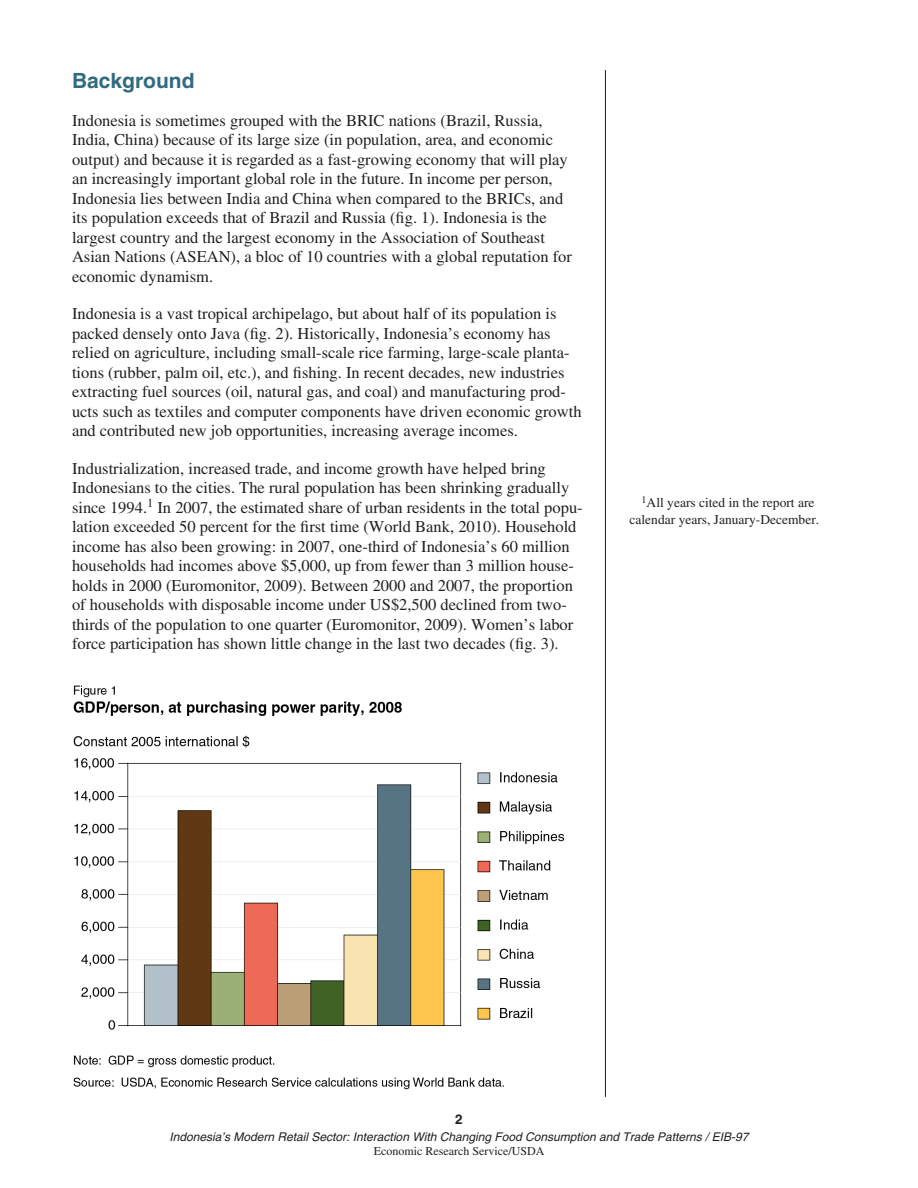
<style>
.page{position:relative;width:918px;height:1188px;background:#fff}
.page>*{position:absolute;margin:0;border:0;box-sizing:border-box;transform-origin:0 0}
.Heading_1{font:700 21px "Helvetica";color:#316b81}
.Body_Text{font:16.5px/19.5px "Times";color:#231f20}
.t1{font:13.5px/16.2px "Times";color:#231f20;text-align:center}
.t2{font:700 13.5px "Helvetica";color:#231f20}
.t3{font:italic 12px "Helvetica";color:#231f20}
.t4{font:12px "Times";color:#231f20}
</style>
<div class="page">
<hr style="left:605px;top:70px;width:1px;height:1027px;background:#231f20">
<img style="left:74px;top:685px;width:490px;height:405px">
<img style="left:230px;top:364px;width:376px;height:460px">
<p class="Heading_1" style="left:72px;top:68px;width:124px">Background</p>
<p class="Body_Text" style="left:72px;top:110px;width:501px">Indonesia is sometimes grouped with the BRIC nations (Brazil, Russia, India, China) because of its large size (in population, area, and economic output) and because it is regarded as a fast-growing economy that will play an increasingly important global role in the future. In income per person, Indonesia lies between India and China when compared to the BRICs, and its population exceeds that of Brazil and Russia (fig. 1). Indonesia is the largest country and the largest economy in the Association of Southeast Asian Nations (ASEAN), a bloc of 10 countries with a global reputation for economic dynamism.</p>
<p class="Body_Text" style="left:72px;top:304px;width:511px">Indonesia is a vast tropical archipelago, but about half of its population is packed densely onto Java (fig. 2). Historically, Indonesia’s economy has relied on agriculture, including small-scale rice farming, large-scale planta&shy;tions (rubber, palm oil, etc.), and fishing. In recent decades, new industries extracting fuel sources (oil, natural gas, and coal) and manufacturing prod&shy;ucts such as textiles and computer components have driven economic growth and contributed new job opportunities, increasing average incomes.</p>
<p class="Body_Text" style="left:72px;top:458px;width:512px">Industrialization, increased trade, and income growth have helped bring Indonesians to the cities. The rural population has been shrinking gradually since 1994.<sup>1</sup> In 2007, the estimated share of urban residents in the total popu&shy;lation exceeded 50 percent for the first time (World Bank, 2010). Household income has also been growing: in 2007, one-third of Indonesia’s 60 million households had incomes above $5,000, up from fewer than 3 million house&shy;holds in 2000 (Euromonitor, 2009). Between 2000 and 2007, the proportion of households with disposable income under US$2,500 declined from two&shy;thirds of the population to one quarter (Euromonitor, 2009). Women’s labor force participation has shown little change in the last two decades (fig. 3).</p>
<p class="t1" style="left:630px;top:495px;width:191px"><sup>1</sup>All years cited in the report are calendar years, January-December.</p>
<p class="t2" style="left:455px;top:1111px;width:9px">2</p>
<p class="t3" style="left:170px;top:1130px;width:580px">Indonesia’s Modern Retail Sector: Interaction With Changing Food Consumption and Trade Patterns / EIB-97</p>
<p class="t4" style="left:374px;top:1144px;width:172px">Economic Research Service/USDA</p>
</div>
